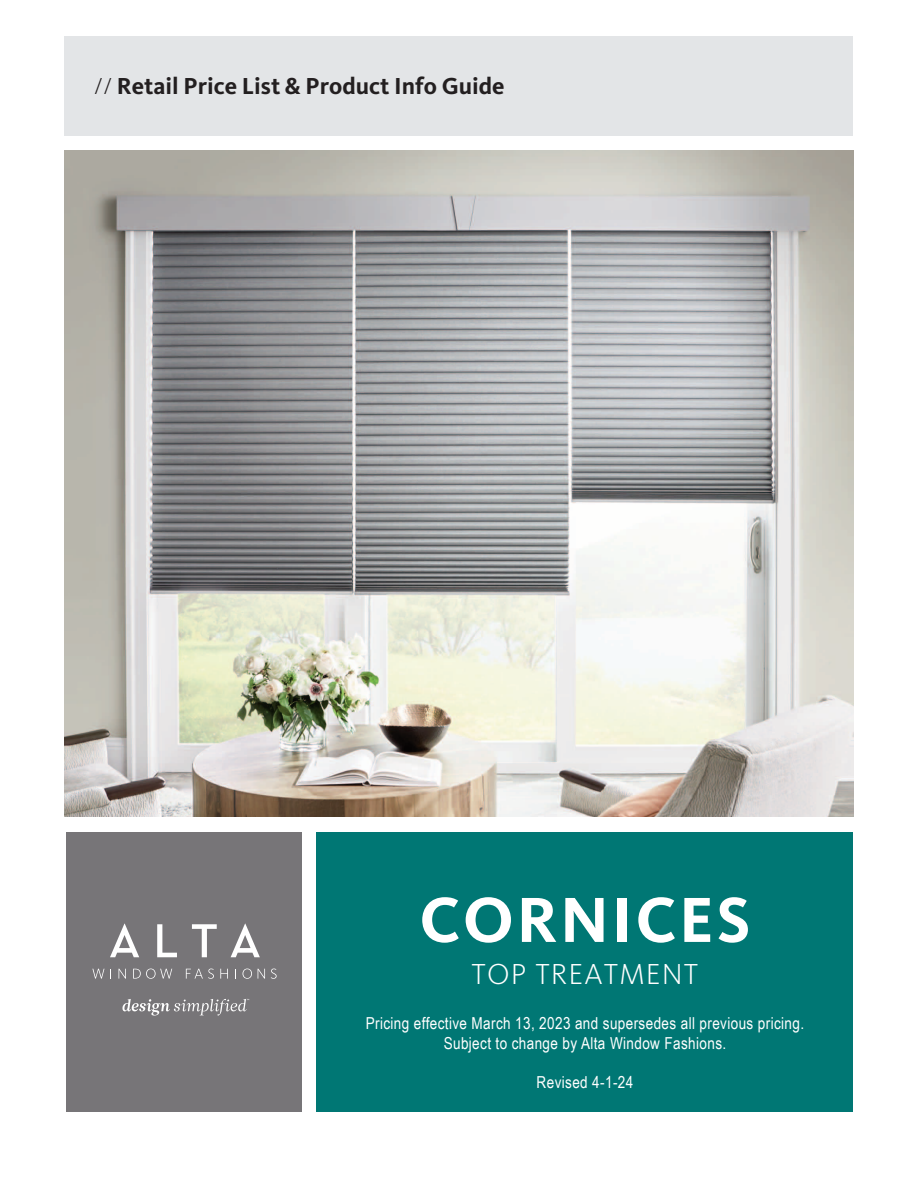
<style>
.page{position:relative;width:918px;height:1188px;background:#fff}
.page>*{position:absolute;margin:0;border:0;box-sizing:border-box;transform-origin:0 0}
.t1{font:700 66px "Kievit OT";letter-spacing:.04em;color:#fff}
.t2{font:300 30px "Kievit OT";letter-spacing:.035em;color:#fff}
.t3{font:700 24px "Kievit OT";color:#231f20}
.t4{font:16.5px/19.8px "Arial Narrow";letter-spacing:.025em;color:#fff;text-align:center}
.s1{font-weight:300}
</style>
<div class="page">
<div style="left:65px;top:36px;width:788px;height:99px;background:#e3e5e7"></div>
<div style="left:317px;top:832px;width:536px;height:280px;background:#007774"></div>
<img style="left:65px;top:151px;width:788px;height:666px">
<div style="left:66px;top:832px;width:236px;height:280px;background:#777578"></div>
<svg style="left:110px;top:924px;width:29px;height:33px"></svg>
<svg style="left:157px;top:924px;width:20px;height:33px"></svg>
<svg style="left:192px;top:924px;width:25px;height:33px"></svg>
<svg style="left:231px;top:924px;width:29px;height:33px"></svg>
<svg style="left:92px;top:969px;width:12px;height:10px"></svg>
<svg style="left:119px;top:969px;width:7px;height:10px"></svg>
<svg style="left:133px;top:969px;width:39px;height:10px"></svg>
<svg style="left:186px;top:969px;width:28px;height:10px"></svg>
<svg style="left:220px;top:969px;width:8px;height:10px"></svg>
<svg style="left:243px;top:969px;width:9px;height:10px"></svg>
<svg style="left:258px;top:969px;width:7px;height:10px"></svg>
<svg style="left:271px;top:969px;width:6px;height:10px"></svg>
<svg style="left:122px;top:999px;width:127px;height:17px"></svg>
<p class="t3" style="left:94px;top:72px;width:412px"><span class="s1">//</span> Retail Price List &amp; Product Info Guide</p>
<p class="t1" style="left:419px;top:881px;width:333px">CORNICES</p>
<p class="t2" style="left:472px;top:956px;width:228px">TOP TREATMENT</p>
<p class="t4" style="left:366px;top:1013px;width:440px">Pricing effective March 13, 2023 and supersedes all previous pricing.<br>Subject to change by Alta Window Fashions.</p>
<p class="t4" style="left:537px;top:1072px;width:98px">Revised 4-1-24</p>
</div>
